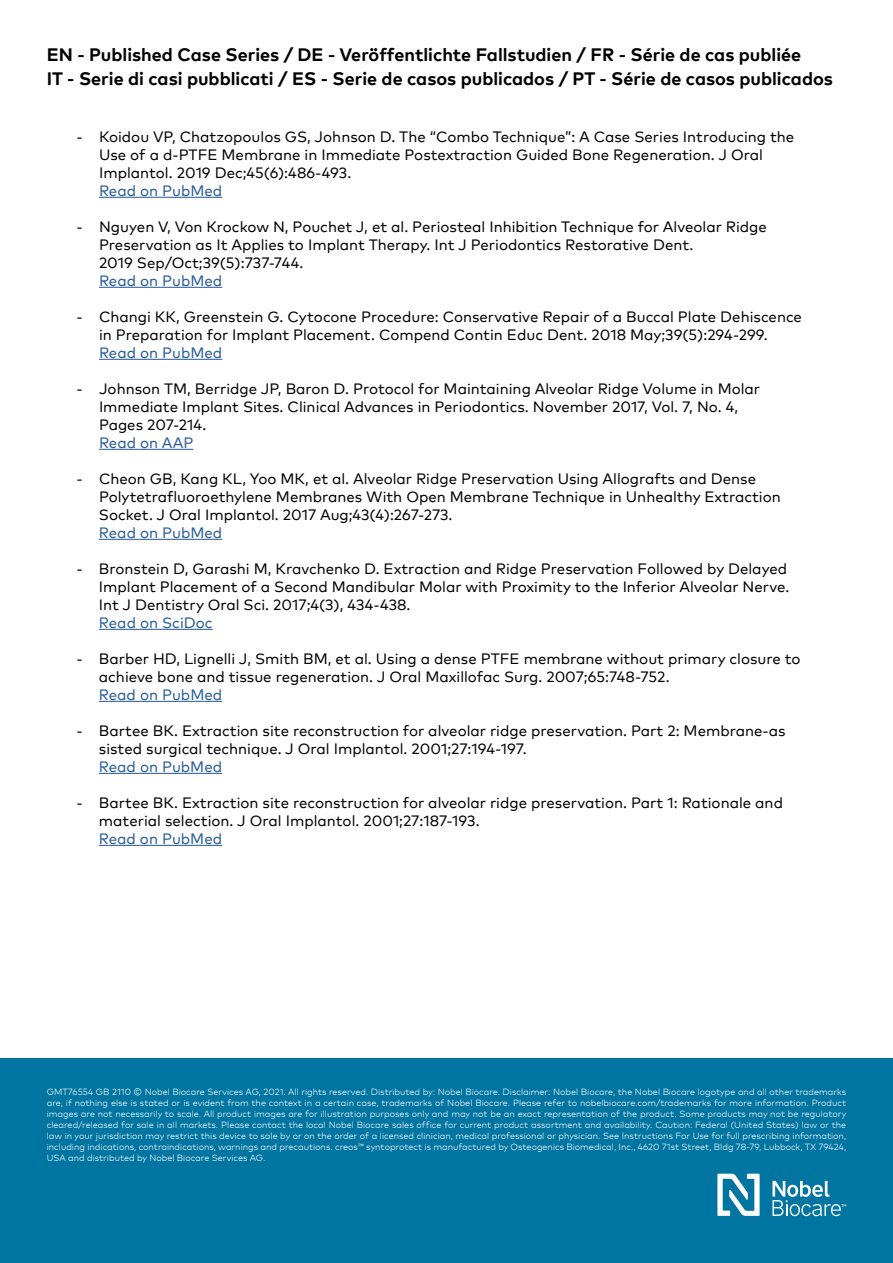
<style>
.page{position:relative;width:893px;height:1263px;background:#fff}
.page>*{position:absolute;margin:0;border:0;box-sizing:border-box;transform-origin:0 0}
.t1{font:700 18px/24px "Mark Pro";color:#000}
.t2{font:15px/18px "Mark Pro";color:#000}
.t3{font:15px "Mark Pro";color:#275b9b}
.t4{font:300 9px/10.9px "Mark Pro";color:#fff;text-align:justify}
</style>
<div class="page">
<div style="left:0;top:1058px;width:893px;height:205px;background:#0075a1"></div>
<svg style="left:772px;top:1181px;width:74px;height:35px"></svg>
<svg style="left:717px;top:1174px;width:43px;height:42px"></svg>
<hr style="left:99px;top:197px;width:123px;height:1px;background:#275b9b">
<hr style="left:99px;top:287px;width:123px;height:1px;background:#275b9b">
<hr style="left:99px;top:359px;width:123px;height:1px;background:#275b9b">
<hr style="left:99px;top:449px;width:94px;height:1px;background:#275b9b">
<hr style="left:99px;top:539px;width:123px;height:1px;background:#275b9b">
<hr style="left:99px;top:629px;width:114px;height:1px;background:#275b9b">
<hr style="left:99px;top:701px;width:123px;height:1px;background:#275b9b">
<hr style="left:99px;top:773px;width:123px;height:1px;background:#275b9b">
<hr style="left:99px;top:845px;width:123px;height:1px;background:#275b9b">
<p class="t1" style="left:47px;top:41px;width:788px">EN - Published Case Series / DE - Veröffentlichte Fallstudien / FR - Série de cas publiée<br>IT - Serie di casi pubblicati / ES - Serie de casos publicados / PT - Série de casos publicados</p>
<p class="t2" style="left:99px;top:126px;width:697px;text-indent:-23px">- Koidou VP, Chatzopoulos GS, Johnson D. The “Combo Technique”: A Case Series Introducing the<br>Use of a d-PTFE Membrane in Immediate Postextraction Guided Bone Regeneration. J Oral<br>Implantol. 2019 Dec;45(6):486-493.</p>
<p class="t3" style="left:99px;top:179px;width:125px">Read on PubMed</p>
<p class="t2" style="left:99px;top:216px;width:669px;text-indent:-22px">- Nguyen V, Von Krockow N, Pouchet J, et al. Periosteal Inhibition Technique for Alveolar Ridge<br>Preservation as It Applies to Implant Therapy. Int J Periodontics Restorative Dent.<br>2019 Sep/Oct;39(5):737-744.</p>
<p class="t3" style="left:99px;top:269px;width:125px">Read on PubMed</p>
<p class="t2" style="left:99px;top:306px;width:704px;text-indent:-22px">- Changi KK, Greenstein G. Cytocone Procedure: Conservative Repair of a Buccal Plate Dehiscence in Preparation for Implant Placement. Compend Contin Educ Dent. 2018 May;39(5):294-299.</p>
<p class="t3" style="left:99px;top:341px;width:125px">Read on PubMed</p>
<p class="t2" style="left:99px;top:378px;width:663px;text-indent:-22px">- Johnson TM, Berridge JP, Baron D. Protocol for Maintaining Alveolar Ridge Volume in Molar<br>Immediate Implant Sites. Clinical Advances in Periodontics. November 2017, Vol. 7, No. 4,<br>Pages 207-214.</p>
<p class="t3" style="left:99px;top:431px;width:96px">Read on AAP</p>
<p class="t2" style="left:99px;top:468px;width:683px;text-indent:-22px">- Cheon GB, Kang KL, Yoo MK, et al. Alveolar Ridge Preservation Using Allografts and Dense<br>Polytetrafluoroethylene Membranes With Open Membrane Technique in Unhealthy Extraction<br>Socket. J Oral Implantol. 2017 Aug;43(4):267-273.</p>
<p class="t3" style="left:99px;top:521px;width:125px">Read on PubMed</p>
<p class="t2" style="left:99px;top:558px;width:692px;text-indent:-22px">- Bronstein D, Garashi M, Kravchenko D. Extraction and Ridge Preservation Followed by Delayed<br>Implant Placement of a Second Mandibular Molar with Proximity to the Inferior Alveolar Nerve.<br>Int J Dentistry Oral Sci. 2017;4(3), 434-438.</p>
<p class="t3" style="left:99px;top:611px;width:115px">Read on SciDoc</p>
<p class="t2" style="left:99px;top:648px;width:703px;text-indent:-22px">- Barber HD, Lignelli J, Smith BM, et al. Using a dense PTFE membrane without primary closure to achieve bone and tissue regeneration. J Oral Maxillofac Surg. 2007;65:748-752.</p>
<p class="t3" style="left:99px;top:683px;width:125px">Read on PubMed</p>
<p class="t2" style="left:99px;top:720px;width:688px;text-indent:-22px">- Bartee BK. Extraction site reconstruction for alveolar ridge preservation. Part 2: Membrane-as sisted surgical technique. J Oral Implantol. 2001;27:194-197.</p>
<p class="t3" style="left:99px;top:755px;width:125px">Read on PubMed</p>
<p class="t2" style="left:99px;top:792px;width:686px;text-indent:-22px">- Bartee BK. Extraction site reconstruction for alveolar ridge preservation. Part 1: Rationale and material selection. J Oral Implantol. 2001;27:187-193.</p>
<p class="t3" style="left:99px;top:827px;width:125px">Read on PubMed</p>
<p class="t4" style="left:47px;top:1085px;width:801px">GMT76554 GB 2110 © Nobel Biocare Services AG, 2021. All rights reserved. Distributed by: Nobel Biocare. Disclaimer: Nobel Biocare, the Nobel Biocare logotype and all other trademarks are, if nothing else is stated or is evident from the context in a certain case, trademarks of Nobel Biocare. Please refer to nobelbiocare.com/trademarks for more information. Product images are not necessarily to scale. All product images are for illustration purposes only and may not be an exact representation of the product. Some products may not be regulatory cleared/released for sale in all markets. Please contact the local Nobel Biocare sales office for current product assortment and availability. Caution: Federal (United States) law or the law in your jurisdiction may restrict this device to sale by or on the order of a licensed clinician, medical professional or physician. See Instructions For Use for full prescribing information, including indications, contraindications, warnings and precautions. creos™ syntoprotect is manufactured by Osteogenics Biomedical, Inc., 4620 71st Street, Bldg 78-79, Lubbock, TX 79424, USA and distributed by Nobel Biocare Services AG.</p>
</div>
